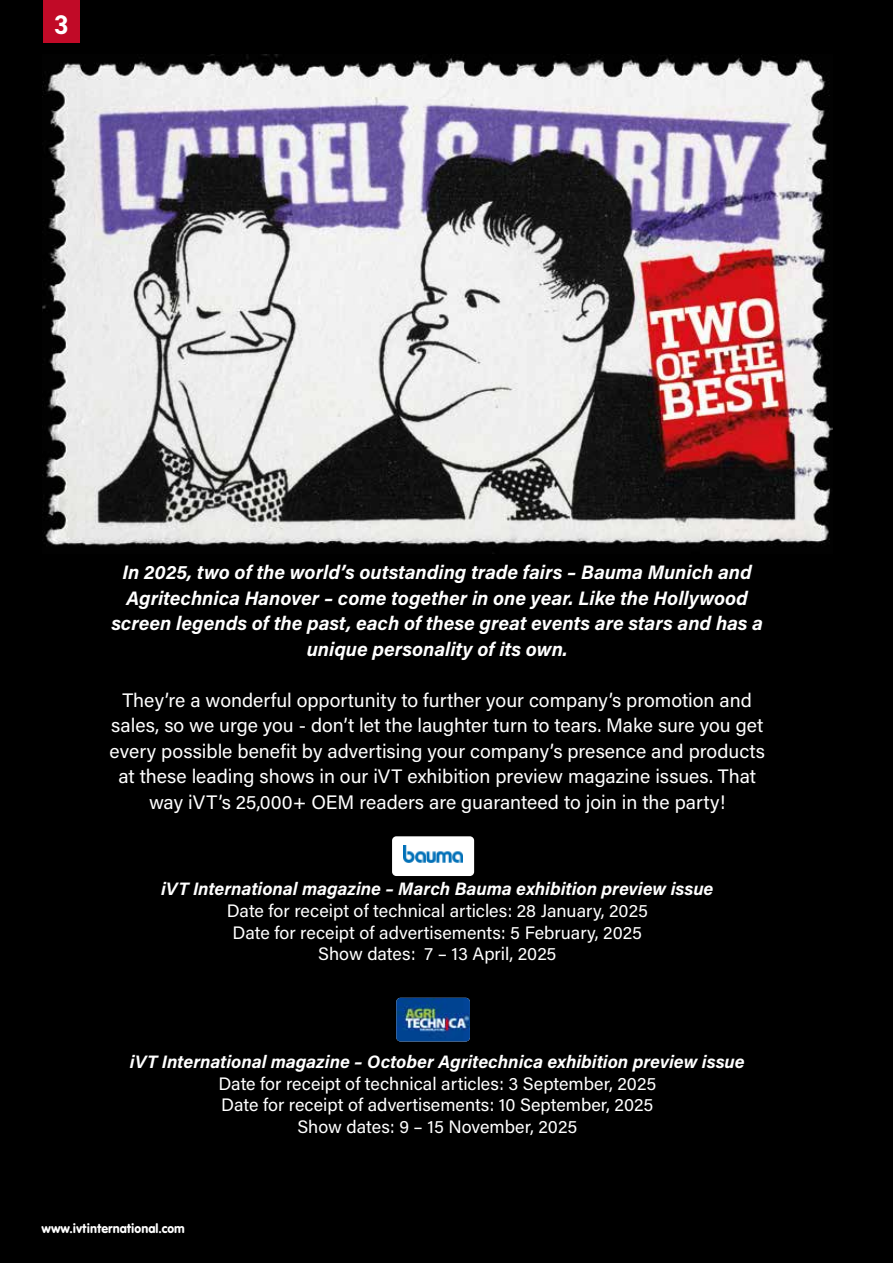
<style>
.page{position:relative;width:893px;height:1263px;background:#000}
.page>*{position:absolute;margin:0;border:0;box-sizing:border-box;transform-origin:0 0}
.t1{font:700 27px "DIN2014";color:#fff}
.t2{font:19.5px/25.5px "Acumin Pro";color:#fff;text-align:center}
.t3{font:italic 700 19.5px/25.5px "Acumin Pro";color:#fff;text-align:center}
.t4{font:18px/21.6px "Acumin Pro";color:#fff;text-align:center}
.t5{font:italic 700 18px "Acumin Pro";color:#fff}
.t6{font:13.5px "VAG Rundschrift D";color:#fff;scale:.95 1}
</style>
<div class="page">
<div style="left:43px;top:0;width:36px;height:43px;background:#c10a27"></div>
<img style="left:43px;top:54px;width:789px;height:500px">
<img style="left:396px;top:998px;width:74px;height:43px">
<div style="left:392px;top:836px;width:82px;height:40px;background:#fff;border-radius:4px"></div>
<img style="left:403px;top:845px;width:60px;height:18px">
<h1 class="t1" style="left:54px;top:7px;width:16px">3</h1>
<p class="t3" style="left:111px;top:559px;width:653px">In 2025, two of the world’s outstanding trade fairs – Bauma Munich and Agritechnica Hanover – come together in one year. Like the Hollywood screen legends of the past, each of these great events are stars and has a unique personality of its own.</p>
<p class="t2" style="left:109px;top:687px;width:657px">They’re a wonderful opportunity to further your company’s promotion and sales, so we urge you - don’t let the laughter turn to tears. Make sure you get every possible benefit by advertising your company’s presence and products at these leading shows in our iVT exhibition preview magazine issues. That way iVT’s 25,000+ OEM readers are guaranteed to join in the party!</p>
<p class="t5" style="left:161px;top:876px;width:554px">iVT International magazine – March Bauma exhibition preview issue</p>
<p class="t4" style="left:227px;top:899px;width:423px">Date for receipt of technical articles: 28 January, 2025<br>Date for receipt of advertisements: 5 February, 2025<br>Show dates: 7 – 13 April, 2025</p>
<p class="t5" style="left:130px;top:1049px;width:616px">iVT International magazine – October Agritechnica exhibition preview issue</p>
<p class="t4" style="left:218px;top:1072px;width:439px">Date for receipt of technical articles: 3 September, 2025<br>Date for receipt of advertisements: 10 September, 2025<br>Show dates: 9 – 15 November, 2025</p>
<p class="t6" style="left:41px;top:1221px;width:153px">www.ivtinternational.com</p>
</div>
